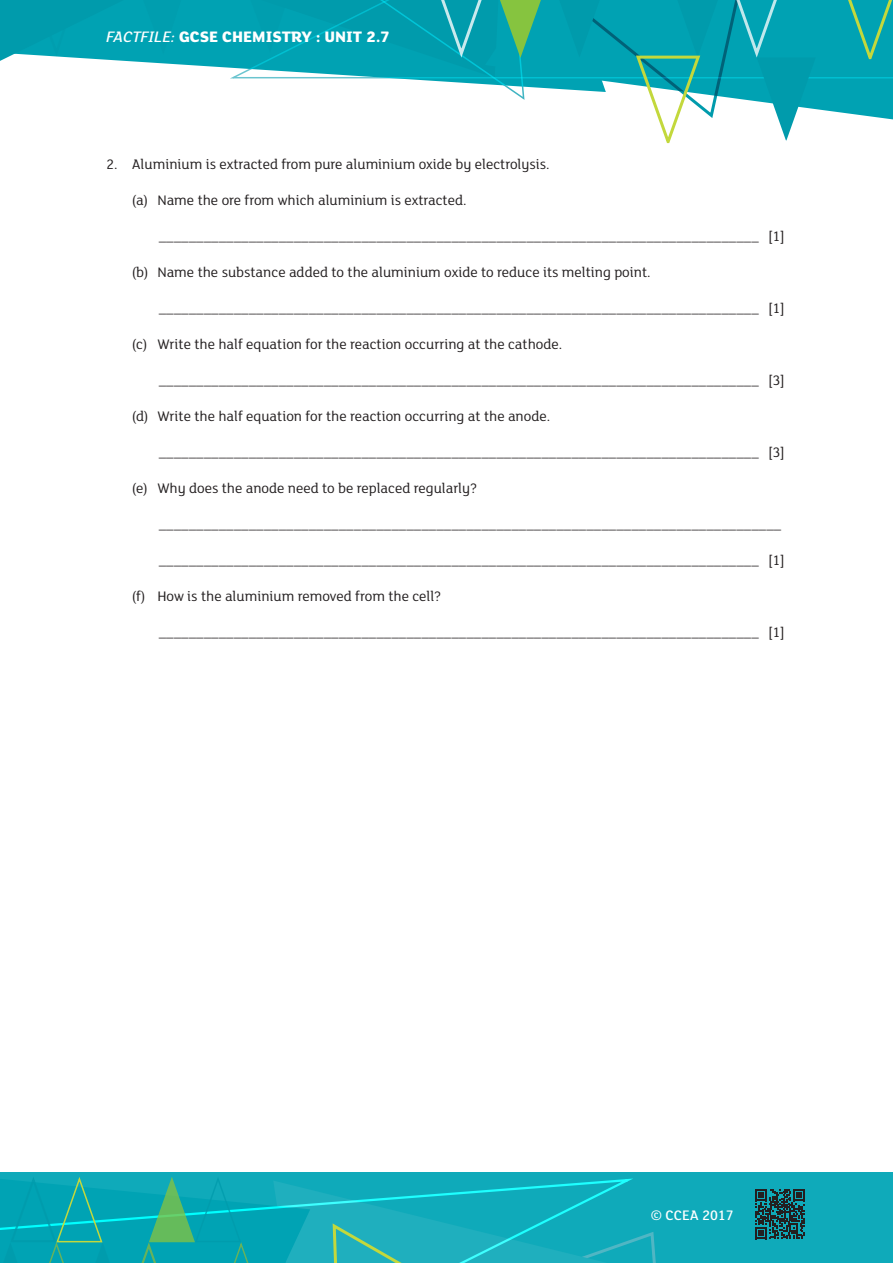
<style>
.page{position:relative;width:893px;height:1263px;background:#fff}
.page>*{position:absolute;margin:0;border:0;box-sizing:border-box;transform-origin:0 0}
.t1{font:800 16.5px "FS Lola";color:#fff}
.Body_Text{font:15px "FS Lola";color:#231f20}
.t2{font:500 15px "FS Lola";color:#fff}
.s1{font-weight:500;font-style:italic}
.s2{font-weight:500}
</style>
<div class="page">
<div style="left:0;top:1172px;width:893px;height:91px;background:#0faaba"></div>
<div style="left:189px;top:0;width:36px;height:68px;background:#00a2b3"></div>
<svg style="left:0;top:0;width:189px;height:65px;background:#16a7b7"></svg>
<svg style="left:225px;top:0;width:668px;height:144px"></svg>
<svg style="left:0;top:1177px;width:805px;height:86px"></svg>
<p class="t1" style="left:200px;top:25px;width:192px">SE CHEMISTRY : UNIT 2.7</p>
<p class="t1" style="left:107px;top:26px;width:357px"><span class="s1">FACTFILE:</span> GCE HISTORY OF ART / <span class="s2">ARCHITECTURE</span></p>
<p class="Body_Text" style="left:106px;top:154px;width:445px">2. Aluminium is extracted from pure aluminium oxide by electrolysis.</p>
<p class="Body_Text" style="left:132px;top:190px;width:336px">(a) Name the ore from which aluminium is extracted.</p>
<p class="Body_Text" style="left:159px;top:226px;width:627px">________________________________________________________________________________ [1]</p>
<p class="Body_Text" style="left:132px;top:262px;width:520px">(b) Name the substance added to the aluminium oxide to reduce its melting point.</p>
<p class="Body_Text" style="left:159px;top:298px;width:627px">________________________________________________________________________________ [1]</p>
<p class="Body_Text" style="left:132px;top:334px;width:432px">(c) Write the half equation for the reaction occurring at the cathode.</p>
<p class="Body_Text" style="left:159px;top:370px;width:627px">________________________________________________________________________________ [3]</p>
<p class="Body_Text" style="left:132px;top:406px;width:420px">(d) Write the half equation for the reaction occurring at the anode.</p>
<p class="Body_Text" style="left:159px;top:442px;width:627px">________________________________________________________________________________ [3]</p>
<p class="Body_Text" style="left:132px;top:478px;width:347px">(e) Why does the anode need to be replaced regularly?</p>
<p class="Body_Text" style="left:159px;top:514px;width:624px">___________________________________________________________________________________</p>
<p class="Body_Text" style="left:159px;top:550px;width:627px">________________________________________________________________________________ [1]</p>
<p class="Body_Text" style="left:132px;top:586px;width:311px">(f) How is the aluminium removed from the cell?</p>
<p class="Body_Text" style="left:159px;top:622px;width:627px">________________________________________________________________________________ [1]</p>
<p class="t2" style="left:651px;top:1206px;width:84px">© CCEA 2017</p>
</div>
